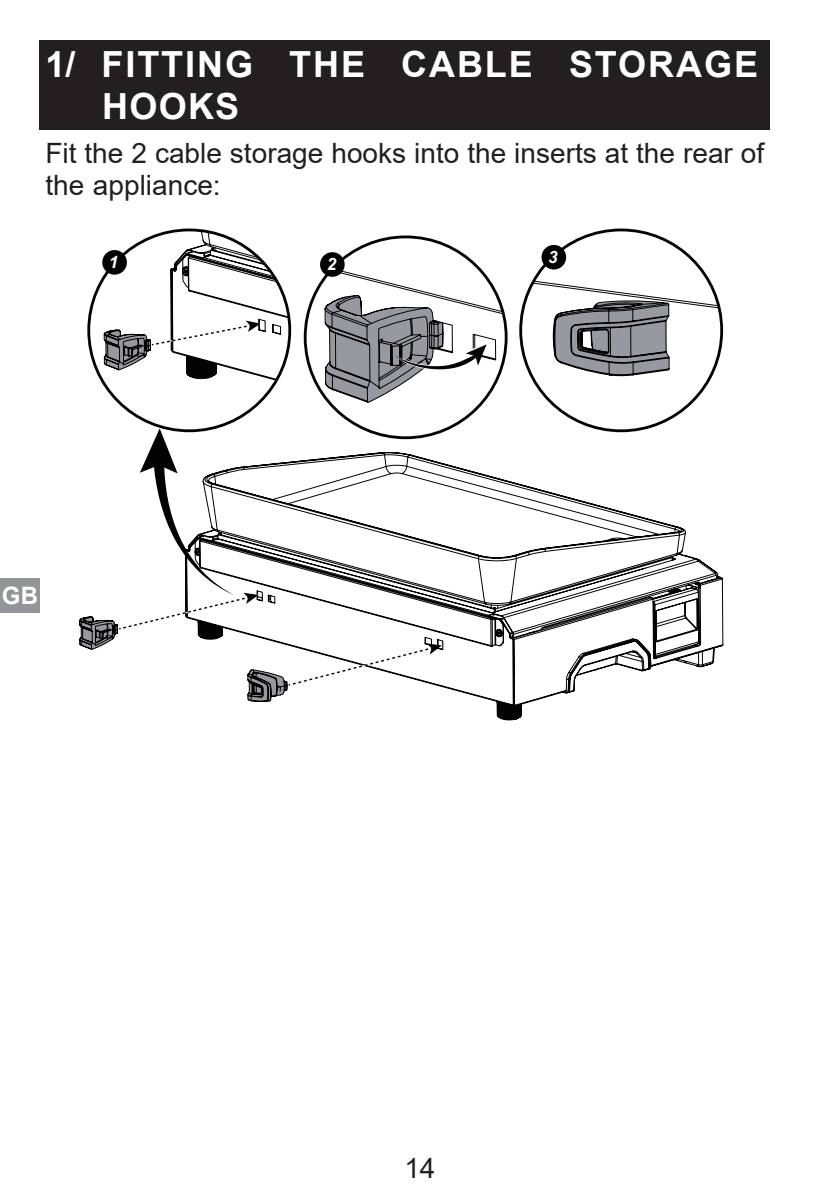
<style>
.page{position:relative;width:840px;height:1191px;background:#fff}
.page>*{position:absolute;margin:0;border:0;box-sizing:border-box;transform-origin:0 0}
.t1{font:700 36px/42px "Arial";letter-spacing:.055em;color:#fff}
.t2{font:28px/32px "Arial";color:#231f20}
.t3{font:700 24px "Arial";color:#fff}
.t4{font:italic 700 17px "Arial";color:#fff}
</style>
<div class="page">
<div style="left:40px;top:41px;width:729px;height:89px;background:#231f20"></div>
<svg style="left:79px;top:431px;width:643px;height:289px"></svg>
<svg style="left:486px;top:275px;width:20px;height:163px"></svg>
<svg style="left:520px;top:231px;width:201px;height:200px"></svg>
<svg style="left:80px;top:230px;width:406px;height:471px"></svg>
<div style="left:102px;top:250px;width:25px;height:25px;background:#030303;border-radius:50%"></div>
<div style="left:320px;top:252px;width:24px;height:25px;background:#030303;border-radius:50%"></div>
<div style="left:541px;top:245px;width:25px;height:24px;background:#030303;border-radius:50%"></div>
<div style="left:0;top:578px;width:40px;height:34px;background:#939598"></div>
<p class="t1" style="left:102px;top:44px;width:657px;text-indent:-57px">1/ FITTING THE CABLE STORAGE<br>HOOKS</p>
<p class="t2" style="left:45px;top:137px;width:720px">Fit the 2 cable storage hooks into the inserts at the rear of the appliance:</p>
<p class="t4" style="left:109px;top:250px;width:11px">1</p>
<p class="t4" style="left:326px;top:253px;width:11px">2</p>
<p class="t4" style="left:548px;top:245px;width:11px">3</p>
<p class="t3" style="left:2px;top:579px;width:38px">GB</p>
<p class="t2" style="left:404px;top:1152px;width:32px">14</p>
</div>
